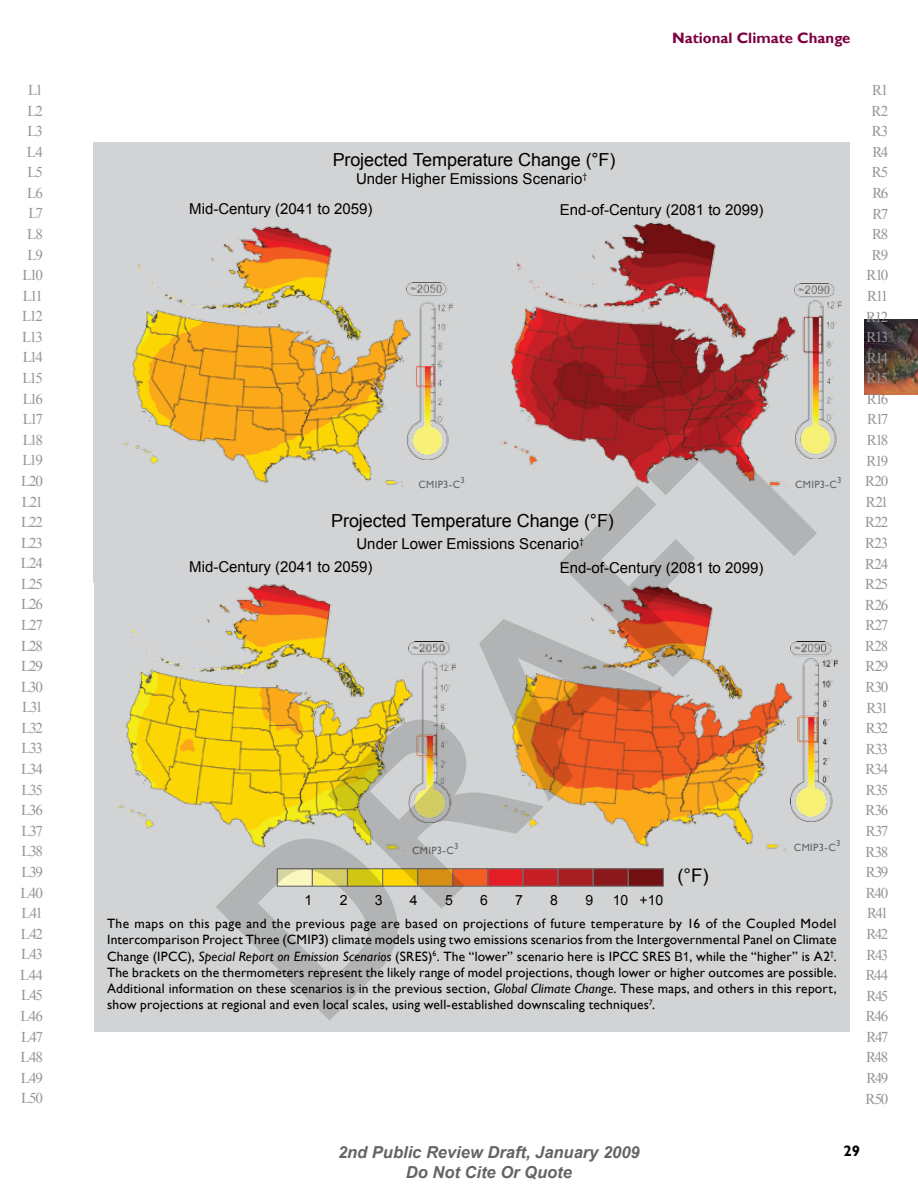
<style>
.page{position:relative;width:918px;height:1188px;background:#fff}
.page>*{position:absolute;margin:0;border:0;box-sizing:border-box;transform-origin:0 0}
.t1{font:18.75px "Arial";color:#010101}
.t2{font:18px "Arial";letter-spacing:-.005em;color:#000}
.t3{font:italic 700 16.5px/19.5px "Arial";color:#636467;text-align:center}
.t4{font:15px/20.5px "Times New Roman";letter-spacing:-.09em;color:#939598;text-align:center}
.t5{font:15px/23.5px "Arial";color:#000}
.t6{font:700 15px "Gill Sans";color:#7d0040}
.t7{font:700 15px "Gill Sans";color:#000}
.t8{font:14.1px "Arial";color:#010101}
.t9{font:13.5px/16.2px "Gill Sans";letter-spacing:.015em;color:#000;text-align:justify}
.t10{font:10.5px "Gill Sans";letter-spacing:.035em;color:#636467}
.t11{font:8.7px "Gill Sans";color:#636467}
.s1{font-family:"Gill Sans"}
.s2{font-style:italic}
.s3{font-family:"Arial";font-size:12.75px}
</style>
<div class="page">
<img style="left:865px;top:319px;width:53px;height:76px">
<div style="left:93px;top:142px;width:757px;height:441px;background:#d1d3d4"></div>
<div style="left:94px;top:573px;width:756px;height:459px;background:#d1d3d4"></div>
<img style="left:510px;top:222px;width:290px;height:163px">
<img style="left:794px;top:284px;width:47px;height:174px">
<img style="left:122px;top:226px;width:293px;height:238px">
<img style="left:407px;top:283px;width:45px;height:102px">
<img style="left:117px;top:619px;width:99px;height:210px">
<img style="left:817px;top:641px;width:21px;height:180px">
<svg style="left:216px;top:385px;width:601px;height:636px"></svg>
<p class="t4" style="left:20px;top:79px;width:24px">L1<br>L2<br>L3<br>L4<br>L5<br>L6<br>L7<br>L8<br>L9<br>L10<br>L11<br>L12<br>L13<br>L14<br>L15<br>L16<br>L17<br>L18<br>L19<br>L20<br>L21<br>L22<br>L23<br>L24<br>L25<br>L26<br>L27<br>L28<br>L29<br>L30<br>L31<br>L32<br>L33<br>L34<br>L35<br>L36<br>L37<br>L38<br>L39<br>L40<br>L41<br>L42<br>L43<br>L44<br>L45<br>L46<br>L47<br>L48<br>L49<br>L50</p>
<p class="t6" style="left:672px;top:29px;width:180px">National Climate Change</p>
<h2 class="t2" style="left:333px;top:148px;width:284px">Projected Temperature Change (<span class="s1">°</span>F)</h2>
<p class="t5" style="left:189px;top:164px;width:399px;line-height:30.3px;text-indent:167px">Under Higher Emissions Scenario<sup>†<br></sup>Mid-Century (2041 to 2059)</p>
<p class="t5" style="left:560px;top:198px;width:205px">End-of-Century (2081 to 2099)</p>
<p class="t11" style="left:460px;top:475px;width:6px">3</p>
<p class="t10" style="left:418px;top:479px;width:43px">CMIP3-C</p>
<h2 class="t2" style="left:331px;top:509px;width:284px">Projected Temperature Change (<span class="s1">°</span>F)</h2>
<p class="t5" style="left:189px;top:532px;width:396px;text-indent:167px">Under Lower Emissions Scenario<sup>†<br></sup>Mid-Century (2041 to 2059)</p>
<p class="t5" style="left:560px;top:556px;width:205px">End-of-Century (2081 to 2099)</p>
<p class="t11" style="left:837px;top:475px;width:6px">3</p>
<p class="t10" style="left:795px;top:479px;width:43px">CMIP3-C</p>
<p class="t11" style="left:836px;top:838px;width:6px">3</p>
<p class="t11" style="left:454px;top:841px;width:6px">3</p>
<p class="t10" style="left:794px;top:842px;width:43px">CMIP3-C</p>
<p class="t10" style="left:412px;top:844px;width:43px">CMIP3-C</p>
<p class="t8" style="left:305px;top:891px;width:9px">1</p>
<p class="t8" style="left:340px;top:891px;width:9px">2</p>
<p class="t8" style="left:375px;top:891px;width:9px">3</p>
<p class="t8" style="left:410px;top:891px;width:9px">4</p>
<p class="t8" style="left:445px;top:891px;width:9px">5</p>
<p class="t8" style="left:480px;top:891px;width:9px">6</p>
<p class="t8" style="left:515px;top:891px;width:9px">7</p>
<p class="t8" style="left:550px;top:891px;width:9px">8</p>
<p class="t8" style="left:585px;top:891px;width:9px">9</p>
<p class="t8" style="left:613px;top:891px;width:52px">10 +10</p>
<h1 class="t1" style="left:677px;top:863px;width:33px">(°F)</h1>
<p class="t9" style="left:107px;top:916px;width:731px">The maps on this page and the previous page are based on projections of future temperature by 16 of the Coupled Model Intercomparison Project Three (CMIP3) climate models using two emissions scenarios from the Intergovernmental Panel on Climate Change (IPCC), <span class="s2">Special Report on Emission Scenarios</span> (SRES)<sup>6</sup>. The “lower” scenario here is IPCC SRES <span class="s3">B1</span>, while the “higher” is A2<sup>†</sup>.<br>The brackets on the thermometers represent the likely range of model projections, though lower or higher outcomes are possible.<br>Additional information on these scenarios is in the previous section, <span class="s2">Global Climate Change</span>. These maps, and others in this report, show projections at regional and even local scales, using well-established downscaling techniques<sup>7</sup>.</p>
<p class="t4" style="left:865px;top:80px;width:25px">R1<br>R2<br>R3<br>R4<br>R5<br>R6<br>R7<br>R8<br>R9<br>R10<br>R11<br>R12<br>R13<br>R14<br>R15<br>R16<br>R17<br>R18<br>R19<br>R20<br>R21<br>R22<br>R23<br>R24<br>R25<br>R26<br>R27<br>R28<br>R29<br>R30<br>R31<br>R32<br>R33<br>R34<br>R35<br>R36<br>R37<br>R38<br>R39<br>R40<br>R41<br>R42<br>R43<br>R44<br>R45<br>R46<br>R47<br>R48<br>R49<br>R50</p>
<p class="t3" style="left:338px;top:1143px;width:303px">2nd Public Review Draft, January 2009<br>Do Not Cite Or Quote</p>
<p class="t7" style="left:843px;top:1142px;width:18px">29</p>
</div>
